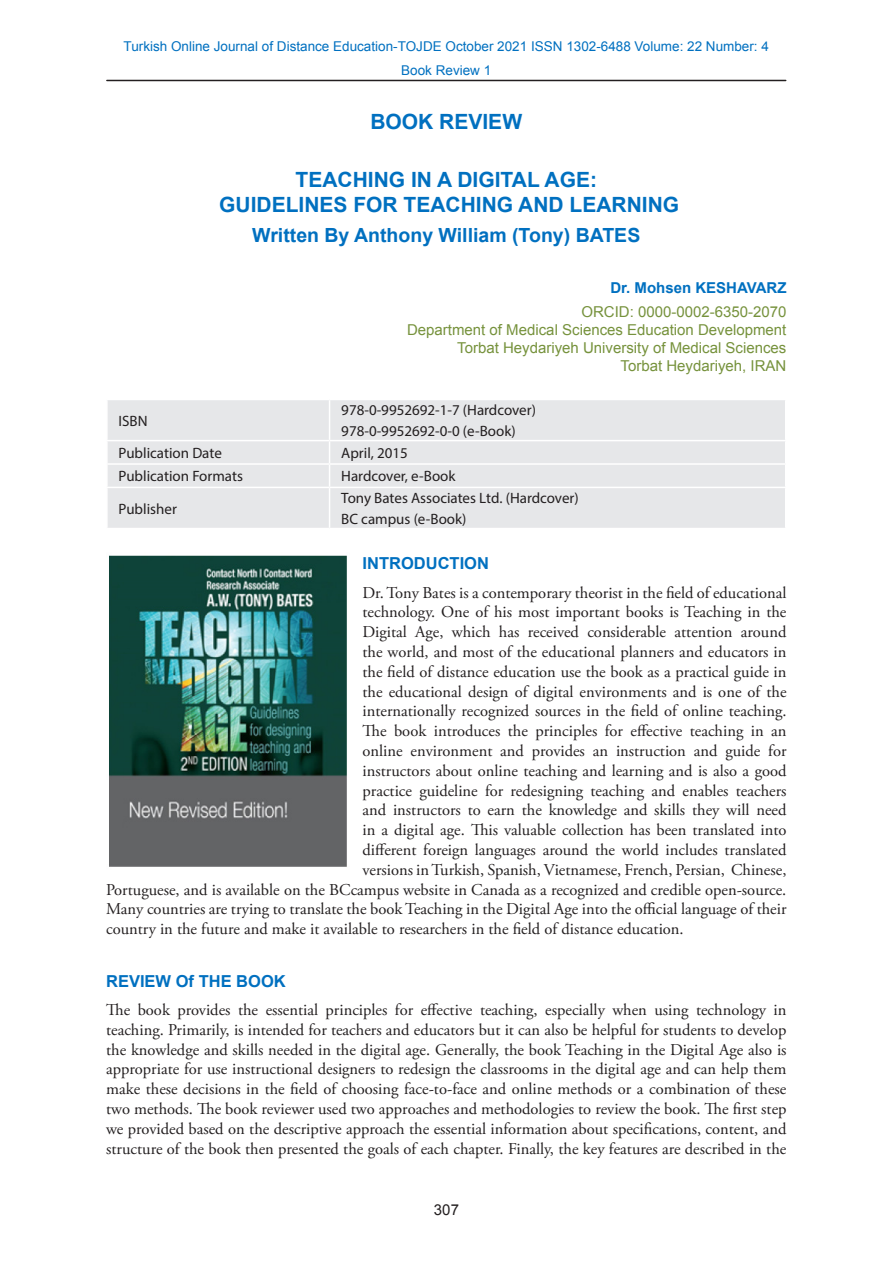
<style>
.page{position:relative;width:893px;height:1263px;background:#fff}
.page>*{position:absolute;margin:0;border:0;box-sizing:border-box;transform-origin:0 0}
.DERGİ_BAŞLIK{font:700 21px "Arial";color:#0070c0}
.DERGİ_BAŞLIK-2{font:700 19.5px "Arial";color:#0070c0}
.ANA_METİN{font:16.5px/19.8px "Adobe Garamond Pro";color:#231f20;text-align:justify}
._1__DÜZEY_BAŞLIK{font:700 16.5px "Arial";color:#0070c0}
.tablo_içi_yazı{font:15px "Myriad Pro";color:#231f20}
.GİRİŞ_İSİM_AÇIKLAMA{font:15px/18px "Arial";color:#76923c;text-align:right}
.GİRİŞ_İSİM{font:700 15px "Arial";color:#0070c0}
.t1{font:15px "Arial";color:#231f20}
.ANA_METİN-2{font:13.5px "Arial";color:#0070c0}
</style>
<div class="page">
<div style="left:108px;top:400px;width:677px;height:128px;background:#e6e7e9"></div>
<hr style="left:329px;top:400px;width:1px;height:40px;background:#fff">
<hr style="left:106px;top:440px;width:224px;height:1px;background:#fff">
<hr style="left:330px;top:440px;width:456px;height:1px;background:#fff">
<hr style="left:106px;top:463px;width:224px;height:2px;background:#fff">
<hr style="left:330px;top:463px;width:456px;height:2px;background:#fff">
<svg style="left:329px;top:441px;width:1px;height:46px"></svg>
<hr style="left:106px;top:487px;width:224px;height:1px;background:#fff">
<hr style="left:330px;top:487px;width:456px;height:1px;background:#fff">
<hr style="left:329px;top:488px;width:1px;height:40px;background:#fff">
<hr style="left:107px;top:80px;width:679px;height:1px;background:#231f20">
<img style="left:109px;top:555px;width:238px;height:312px">
<p class="ANA_METİN-2" style="left:124px;top:38px;width:647px">Turkish Online Journal of Distance Education-TOJDE October 2021 ISSN 1302-6488 Volume: 22 Number: 4</p>
<p class="ANA_METİN-2" style="left:401px;top:62px;width:92px">Book Review 1</p>
<p class="DERGİ_BAŞLIK" style="left:370px;top:108px;width:153px">BOOK REVIEW</p>
<p class="tablo_içi_yazı" style="left:119px;top:411px;width:30px">ISBN</p>
<p class="DERGİ_BAŞLIK" style="left:296px;top:165px;width:303px">TEACHING IN A DIGITAL AGE:</p>
<p class="DERGİ_BAŞLIK" style="left:219px;top:191px;width:462px">GUIDELINES FOR TEACHING AND LEARNING</p>
<p class="DERGİ_BAŞLIK-2" style="left:252px;top:222px;width:390px">Written By Anthony William (Tony) BATES</p>
<p class="GİRİŞ_İSİM" style="left:610px;top:277px;width:178px">Dr. Mohsen KESHAVARZ</p>
<p class="GİRİŞ_İSİM_AÇIKLAMA" style="left:407px;top:303px;width:381px">ORCID: 0000-0002-6350-2070<br>Department of Medical Sciences Education Development</p>
<p class="GİRİŞ_İSİM_AÇIKLAMA" style="left:457px;top:339px;width:331px">Torbat Heydariyeh University of Medical Sciences<br>Torbat Heydariyeh, IRAN</p>
<p class="tablo_içi_yazı" style="left:341px;top:401px;width:196px">978-0-9952692-1-7 (Hardcover)</p>
<p class="tablo_içi_yazı" style="left:341px;top:422px;width:176px">978-0-9952692-0-0 (e-Book)</p>
<p class="tablo_içi_yazı" style="left:119px;top:444px;width:105px">Publication Date</p>
<p class="tablo_içi_yazı" style="left:341px;top:444px;width:68px">April, 2015</p>
<p class="tablo_içi_yazı" style="left:119px;top:467px;width:126px">Publication Formats</p>
<p class="tablo_içi_yazı" style="left:341px;top:467px;width:116px">Hardcover, e-Book</p>
<p class="tablo_içi_yazı" style="left:119px;top:499px;width:60px">Publisher</p>
<p class="tablo_içi_yazı" style="left:341px;top:489px;width:239px">Tony Bates Associates Ltd. (Hardcover)</p>
<p class="tablo_içi_yazı" style="left:341px;top:510px;width:127px">BC campus (e-Book)</p>
<p class="_1__DÜZEY_BAŞLIK" style="left:362px;top:552px;width:128px">INTRODUCTION</p>
<p class="ANA_METİN" style="left:362px;top:583px;width:425px">Dr. Tony Bates is a contemporary theorist in the field of educational</p>
<p class="ANA_METİN" style="left:362px;top:603px;width:425px">technology. One of his most important books is Teaching in the</p>
<p class="ANA_METİN" style="left:362px;top:623px;width:425px">Digital Age, which has received considerable attention around</p>
<p class="ANA_METİN" style="left:362px;top:642px;width:425px">the world, and most of the educational planners and educators in</p>
<p class="ANA_METİN" style="left:362px;top:662px;width:425px">the field of distance education use the book as a practical guide in</p>
<p class="ANA_METİN" style="left:362px;top:682px;width:426px">the educational design of digital environments and is one of the</p>
<p class="ANA_METİN" style="left:362px;top:702px;width:425px">internationally recognized sources in the field of online teaching.</p>
<p class="ANA_METİN" style="left:362px;top:722px;width:425px">The book introduces the principles for effective teaching in an</p>
<p class="ANA_METİN" style="left:362px;top:741px;width:425px">online environment and provides an instruction and guide for</p>
<p class="ANA_METİN" style="left:362px;top:761px;width:425px">instructors about online teaching and learning and is also a good</p>
<p class="ANA_METİN" style="left:362px;top:781px;width:425px">practice guideline for redesigning teaching and enables teachers</p>
<p class="ANA_METİN" style="left:362px;top:801px;width:425px">and instructors to earn the knowledge and skills they will need</p>
<p class="ANA_METİN" style="left:362px;top:821px;width:425px">in a digital age. This valuable collection has been translated into</p>
<p class="ANA_METİN" style="left:362px;top:840px;width:425px">different foreign languages around the world includes translated</p>
<p class="ANA_METİN" style="left:362px;top:860px;width:425px">versions in Turkish, Spanish, Vietnamese, French, Persian, Chinese,</p>
<p class="ANA_METİN" style="left:106px;top:880px;width:682px">Portuguese, and is available on the BCcampus website in Canada as a recognized and credible open-source.</p>
<p class="ANA_METİN" style="left:106px;top:900px;width:682px">Many countries are trying to translate the book Teaching in the Digital Age into the official language of their</p>
<p class="ANA_METİN" style="left:106px;top:920px;width:579px">country in the future and make it available to researchers in the field of distance education.</p>
<p class="_1__DÜZEY_BAŞLIK" style="left:106px;top:970px;width:181px">REVIEW Of THE BOOK</p>
<p class="ANA_METİN" style="left:106px;top:1000px;width:682px">The book provides the essential principles for effective teaching, especially when using technology in teaching. Primarily, is intended for teachers and educators but it can also be helpful for students to develop the knowledge and skills needed in the digital age. Generally, the book Teaching in the Digital Age also is appropriate for use instructional designers to redesign the classrooms in the digital age and can help them make these decisions in the field of choosing face-to-face and online methods or a combination of these two methods. The book reviewer used two approaches and methodologies to review the book. The first step we provided based on the descriptive approach the essential information about specifications, content, and structure of the book then presented the goals of each chapter. Finally, the key features are described in the</p>
<p class="t1" style="left:434px;top:1199px;width:27px">307</p>
</div>
